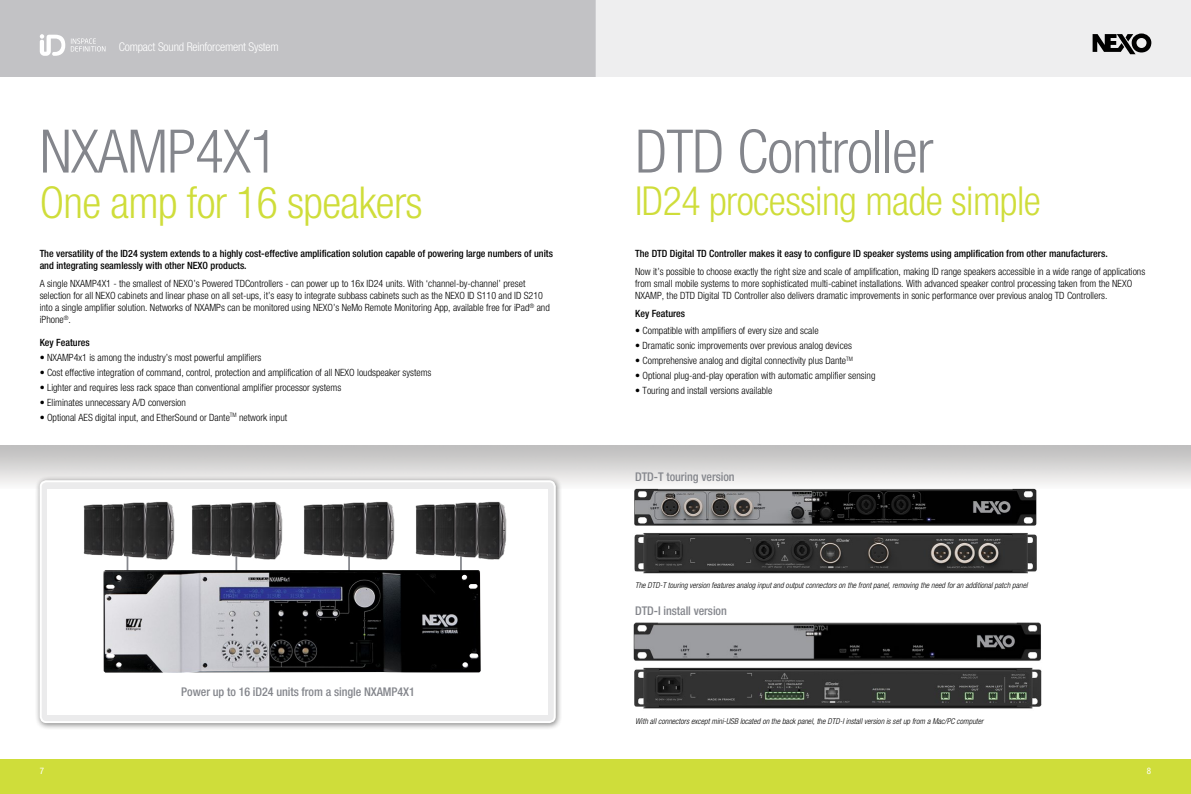
<style>
.page{position:relative;width:1191px;height:794px;background:#fff}
.page>*{position:absolute;margin:0;border:0;box-sizing:border-box;transform-origin:0 0}
.t1{font:300 condensed 60px "Helvetica Neue";letter-spacing:-.015em;color:#84868c}
.t2{font:300 condensed 44px "Helvetica Neue";letter-spacing:-.015em;color:#cfdd3a}
.t3{font:300 condensed 40px "Helvetica Neue";letter-spacing:-.015em;color:#cfdd3a}
.t4{font:500 condensed 12px "Helvetica Neue";letter-spacing:-.005em;color:#84868c}
.t5{font:300 condensed 12px "Helvetica Neue";letter-spacing:-.015em;color:#fff}
.t6{font:300 condensed 10px/12px "Helvetica Neue";color:#000}
.t7{font:500 condensed 10px/12px "Helvetica Neue";color:#000}
.t8{font:condensed 9px "Helvetica Neue";color:#fff}
.t9{font:italic 300 condensed 8px "Helvetica Neue";color:#000}
</style>
<div class="page">
<div style="left:35px;top:475px;width:528px;height:255px;background:#000;opacity:.5"></div>
<div style="left:41px;top:481px;width:514px;height:241px;background:#ebebec;border-radius:6px"></div>
<div style="left:40px;top:480px;width:516px;height:243px;border:2px solid #fff;border-radius:6px"></div>
<div style="left:47px;top:489px;width:501px;height:225px;background:#fff"></div>
<div style="left:0;top:0;width:595px;height:77px;background:#c2c2c5"></div>
<div style="left:595px;top:0;width:596px;height:77px;background:#eeeeef"></div>
<div style="left:0;top:760px;width:1191px;height:34px;background:#cfdd3a"></div>
<svg style="left:1092px;top:33px;width:59px;height:22px"></svg>
<img style="left:621px;top:485px;width:437px;height:41px">
<img style="left:633px;top:622px;width:408px;height:39px">
<img style="left:634px;top:667px;width:408px;height:42px">
<img style="left:634px;top:533px;width:403px;height:41px">
<hr style="left:127px;top:544px;width:1px;height:62px;background:#84868c">
<hr style="left:460px;top:544px;width:2px;height:62px;background:#84868c">
<hr style="left:235px;top:544px;width:2px;height:62px;background:#84868c">
<hr style="left:348px;top:544px;width:2px;height:62px;background:#84868c">
<img style="left:103px;top:570px;width:378px;height:103px">
<svg style="left:71px;top:38px;width:34px;height:14px"></svg>
<svg style="left:40px;top:34px;width:25px;height:22px"></svg>
<img style="left:83px;top:504px;width:8px;height:51px">
<img style="left:91px;top:504px;width:20px;height:52px">
<img style="left:111px;top:502px;width:21px;height:57px">
<img style="left:132px;top:501px;width:43px;height:59px">
<img style="left:191px;top:504px;width:8px;height:51px">
<img style="left:199px;top:504px;width:20px;height:52px">
<img style="left:219px;top:502px;width:21px;height:57px">
<img style="left:240px;top:501px;width:43px;height:59px">
<img style="left:303px;top:504px;width:8px;height:51px">
<img style="left:311px;top:504px;width:20px;height:52px">
<img style="left:331px;top:502px;width:21px;height:57px">
<img style="left:352px;top:501px;width:43px;height:59px">
<img style="left:415px;top:504px;width:8px;height:51px">
<img style="left:423px;top:504px;width:20px;height:52px">
<img style="left:443px;top:502px;width:21px;height:57px">
<img style="left:464px;top:501px;width:43px;height:59px">
<p class="t5" style="left:119px;top:40px;width:161px">Compact Sound Reinforcement System</p>
<h1 class="t1" style="left:40px;top:117px;width:240px">NXAMP4X1</h1>
<h2 class="t2" style="left:40px;top:177px;width:384px">One amp for 16 speakers</h2>
<p class="t7" style="left:40px;top:248px;width:515px">The versatility of the ID24 system extends to a highly cost-effective amplification solution capable of powering large numbers of units and integrating seamlessly with other NEXO products.</p>
<p class="t6" style="left:40px;top:277px;width:511px">A single NXAMP4X1 - the smallest of NEXO’s Powered TDControllers - can power up to 16x ID24 units. With ‘channel-by-channel’ preset selection for all NEXO cabinets and linear phase on all set-ups, it’s easy to integrate subbass cabinets such as the NEXO ID S110 and ID S210 into a single amplifier solution. Networks of NXAMPs can be monitored using NEXO’s NeMo Remote Monitoring App, available free for iPad<sup>®</sup> and iPhone<sup>®</sup>.</p>
<p class="t7" style="left:40px;top:337px;width:51px">Key Features</p>
<p class="t6" style="left:40px;top:352px;width:223px">• NXAMP4x1 is among the industry’s most powerful amplifiers</p>
<p class="t6" style="left:40px;top:366px;width:393px">• Cost effective integration of command, control, protection and amplification of all NEXO loudspeaker systems</p>
<p class="t6" style="left:40px;top:381px;width:303px">• Lighter and requires less rack space than conventional amplifier processor systems</p>
<p class="t6" style="left:40px;top:396px;width:148px">• Eliminates unnecessary A/D conversion</p>
<p class="t6" style="left:40px;top:411px;width:249px">• Optional AES digital input, and EtherSound or Dante<sup>TM</sup> network input</p>
<p class="t4" style="left:181px;top:685px;width:235px">Power up to 16 iD24 units from a single NXAMP4X1</p>
<h1 class="t1" style="left:635px;top:117px;width:300px">DTD Controller</h1>
<h3 class="t3" style="left:635px;top:178px;width:407px">ID24 processing made simple</h3>
<p class="t7" style="left:635px;top:248px;width:474px">The DTD Digital TD Controller makes it easy to configure ID speaker systems using amplification from other manufacturers.</p>
<p class="t6" style="left:635px;top:265px;width:511px">Now it’s possible to choose exactly the right size and scale of amplification, making ID range speakers accessible in a wide range of applications from small mobile systems to more sophisticated multi-cabinet installations. With advanced speaker control processing taken from the NEXO<br>NXAMP, the DTD Digital TD Controller also delivers dramatic improvements in sonic performance over previous analog TD Controllers.</p>
<p class="t7" style="left:635px;top:307px;width:51px">Key Features</p>
<p class="t6" style="left:635px;top:325px;width:185px">• Compatible with amplifiers of every size and scale</p>
<p class="t6" style="left:635px;top:340px;width:218px">• Dramatic sonic improvements over previous analog devices</p>
<p class="t6" style="left:635px;top:354px;width:219px">• Comprehensive analog and digital connectivity plus Dante<sup>TM</sup></p>
<p class="t6" style="left:635px;top:369px;width:242px">• Optional plug-and-play operation with automatic amplifier sensing</p>
<p class="t6" style="left:635px;top:384px;width:139px">• Touring and install versions available</p>
<p class="t4" style="left:635px;top:469px;width:101px">DTD-T touring version</p>
<p class="t9" style="left:635px;top:580px;width:394px">The DTD-T touring version features analog input and output connectors on the front panel, removing the need for an additional patch panel</p>
<p class="t4" style="left:635px;top:604px;width:93px">DTD-I install version</p>
<p class="t9" style="left:635px;top:716px;width:350px">With all connectors except mini-USB located on the back panel, the DTD-I install version is set up from a Mac/PC computer</p>
<p class="t8" style="left:40px;top:765px;width:6px">7</p>
<p class="t8" style="left:1147px;top:765px;width:6px">8</p>
</div>
